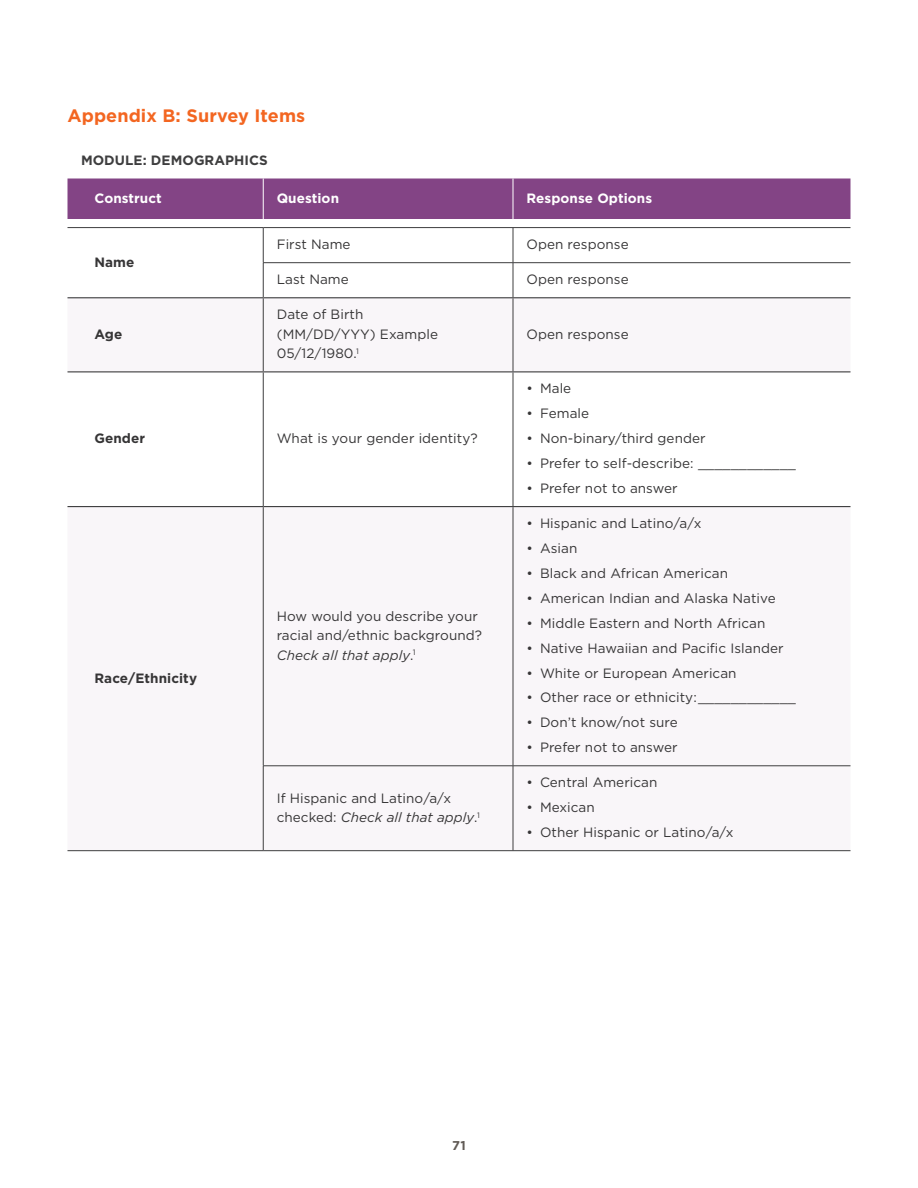
<style>
.page{position:relative;width:918px;height:1188px;background:#fff}
.page>*{position:absolute;margin:0;border:0;box-sizing:border-box;transform-origin:0 0}
.Heading_3{font:700 18px "Gotham";letter-spacing:.005em;color:#f36621}
.Table{font:13.5px/19.5px "Gotham";letter-spacing:.005em;color:#363536}
.Table-2{font:700 13.5px "Gotham";letter-spacing:.005em;color:#fff}
.Table-3{font:700 13.5px "Gotham";letter-spacing:.005em;color:#363536}
.Table-4{font:700 13.5px "Gotham";letter-spacing:.005em;color:#3e3e3f}
.t1{font:700 12.75px "Gotham";color:#615b56}
.s1{font-style:italic}
</style>
<div class="page">
<div style="left:68px;top:179px;width:782px;height:40px;background:#834485"></div>
<svg style="left:68px;top:298px;width:782px;height:552px;fill:#f9f6f9"></svg>
<hr style="left:68px;top:227px;width:195px;height:1px;background:#3e3e3f">
<hr style="left:263px;top:227px;width:250px;height:1px;background:#3e3e3f">
<hr style="left:513px;top:227px;width:337px;height:1px;background:#3e3e3f">
<hr style="left:263px;top:766px;width:250px;height:1px;background:#3e3e3f">
<hr style="left:513px;top:766px;width:337px;height:1px;background:#3e3e3f">
<hr style="left:263px;top:179px;width:1px;height:40px;background:#fff">
<hr style="left:513px;top:179px;width:1px;height:40px;background:#fff">
<hr style="left:263px;top:263px;width:1px;height:34px;background:#3e3e3f">
<hr style="left:263px;top:298px;width:1px;height:73px;background:#3e3e3f">
<hr style="left:263px;top:372px;width:1px;height:134px;background:#3e3e3f">
<hr style="left:263px;top:507px;width:1px;height:259px;background:#3e3e3f">
<hr style="left:263px;top:766px;width:1px;height:84px;background:#3e3e3f">
<hr style="left:263px;top:228px;width:1px;height:35px;background:#3e3e3f">
<hr style="left:513px;top:228px;width:1px;height:35px;background:#3e3e3f">
<hr style="left:513px;top:263px;width:1px;height:34px;background:#3e3e3f">
<hr style="left:513px;top:298px;width:1px;height:73px;background:#3e3e3f">
<hr style="left:513px;top:372px;width:1px;height:134px;background:#3e3e3f">
<hr style="left:513px;top:507px;width:1px;height:259px;background:#3e3e3f">
<hr style="left:513px;top:766px;width:1px;height:84px;background:#3e3e3f">
<hr style="left:263px;top:262px;width:250px;height:1px;background:#3e3e3f">
<hr style="left:513px;top:262px;width:337px;height:1px;background:#3e3e3f">
<hr style="left:68px;top:506px;width:195px;height:1px;background:#3e3e3f">
<hr style="left:263px;top:506px;width:250px;height:1px;background:#3e3e3f">
<hr style="left:513px;top:506px;width:337px;height:1px;background:#3e3e3f">
<hr style="left:68px;top:297px;width:195px;height:1px;background:#3e3e3f">
<hr style="left:263px;top:297px;width:250px;height:1px;background:#3e3e3f">
<hr style="left:513px;top:297px;width:337px;height:1px;background:#3e3e3f">
<hr style="left:68px;top:371px;width:195px;height:1px;background:#3e3e3f">
<hr style="left:263px;top:371px;width:250px;height:1px;background:#3e3e3f">
<hr style="left:513px;top:371px;width:337px;height:1px;background:#3e3e3f">
<hr style="left:68px;top:850px;width:195px;height:1px;background:#3e3e3f">
<hr style="left:263px;top:850px;width:250px;height:1px;background:#3e3e3f">
<hr style="left:513px;top:850px;width:337px;height:1px;background:#3e3e3f">
<p class="Heading_3" style="left:68px;top:104px;width:239px">Appendix B: Survey Items</p>
<p class="Table-4" style="left:81px;top:151px;width:188px">MODULE: DEMOGRAPHICS</p>
<p class="Table-2" style="left:94px;top:189px;width:69px">Construct</p>
<p class="Table-2" style="left:277px;top:189px;width:64px">Question</p>
<p class="Table-2" style="left:526px;top:189px;width:127px">Response Options</p>
<p class="Table-3" style="left:94px;top:253px;width:41px">Name</p>
<p class="Table-3" style="left:94px;top:325px;width:29px">Age</p>
<p class="Table" style="left:277px;top:234px;width:75px">First Name</p>
<p class="Table" style="left:526px;top:234px;width:104px">Open response</p>
<p class="Table" style="left:277px;top:269px;width:74px">Last Name</p>
<p class="Table" style="left:526px;top:269px;width:104px">Open response</p>
<p class="Table" style="left:277px;top:305px;width:163px">Date of Birth (MM/DD/YYY) Example<br>05/12/1980.<sup>1</sup></p>
<p class="Table" style="left:526px;top:324px;width:104px">Open response</p>
<p class="Table-3" style="left:94px;top:430px;width:52px">Gender</p>
<p class="Table" style="left:277px;top:428px;width:202px">What is your gender identity?</p>
<p class="Table-3" style="left:94px;top:669px;width:104px">Race/Ethnicity</p>
<p class="Table" style="left:277px;top:606px;width:207px">How would you describe your racial and/ethnic background?<br><span class="s1">Check all that apply</span>.<sup>1</sup></p>
<p class="Table" style="left:277px;top:788px;width:205px">If Hispanic and Latino/a/x checked: <span class="s1">Check all that apply</span>.<sup>1</sup></p>
<p class="Table" style="left:526px;top:379px;width:46px">• Male</p>
<p class="Table" style="left:526px;top:404px;width:64px">• Female</p>
<p class="Table" style="left:526px;top:428px;width:181px">• Non-binary/third gender</p>
<p class="Table" style="left:526px;top:453px;width:271px">• Prefer to self-describe: ____________</p>
<p class="Table" style="left:526px;top:478px;width:153px">• Prefer not to answer</p>
<p class="Table" style="left:526px;top:513px;width:176px">• Hispanic and Latino/a/x</p>
<p class="Table" style="left:526px;top:538px;width:52px">• Asian</p>
<p class="Table" style="left:526px;top:563px;width:203px">• Black and African American</p>
<p class="Table" style="left:526px;top:588px;width:251px">• American Indian and Alaska Native</p>
<p class="Table" style="left:526px;top:613px;width:240px">• Middle Eastern and North African</p>
<p class="Table" style="left:526px;top:638px;width:259px">• Native Hawaiian and Pacific Islander</p>
<p class="Table" style="left:526px;top:663px;width:212px">• White or European American</p>
<p class="Table" style="left:526px;top:688px;width:271px">• Other race or ethnicity:____________</p>
<p class="Table" style="left:526px;top:713px;width:153px">• Don’t know/not sure</p>
<p class="Table" style="left:526px;top:737px;width:153px">• Prefer not to answer</p>
<p class="Table" style="left:526px;top:773px;width:133px">• Central American</p>
<p class="Table" style="left:526px;top:797px;width:70px">• Mexican</p>
<p class="Table" style="left:526px;top:822px;width:209px">• Other Hispanic or Latino/a/x</p>
<p class="t1" style="left:452px;top:1137px;width:15px">71</p>
</div>
